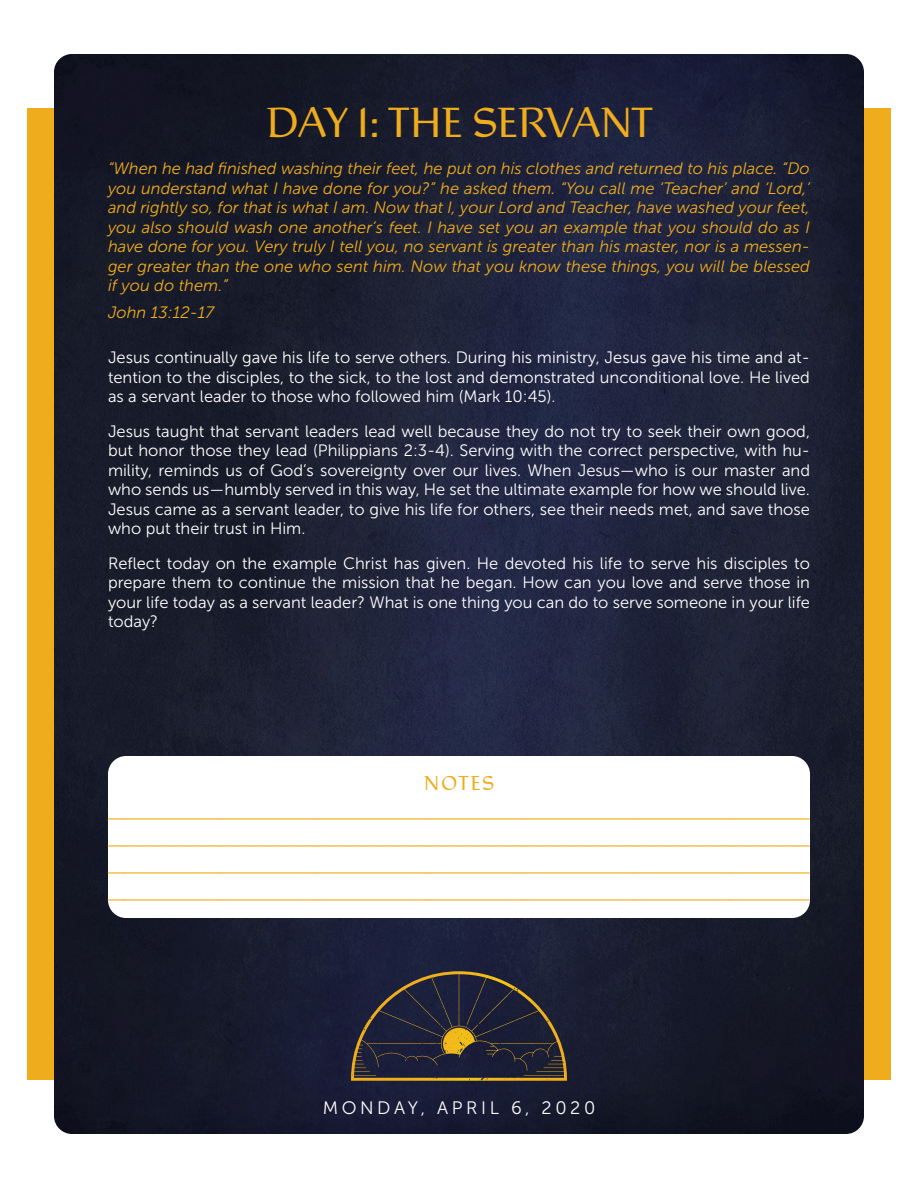
<style>
.page{position:relative;width:918px;height:1188px;background:#fff}
.page>*{position:absolute;margin:0;border:0;box-sizing:border-box;transform-origin:0 0}
.t1{font:37.5px "Rieven Uncial";letter-spacing:-.02em;color:#efac1c}
.t2{font:18px "Rieven Uncial";letter-spacing:.095em;color:#efac1c}
.devo_white{font:18px "Museo Sans 300";letter-spacing:.2em;color:#fff}
.devo_white-2{font:16.5px/19.5px "Museo Sans 300";color:#fff;text-align:justify}
.verse-easter{font:italic 16.5px/19.5px "Museo Sans 300";color:#efac1c;text-align:justify}
</style>
<div class="page">
<div style="left:27px;top:108px;width:864px;height:972px;background:#efac1c"></div>
<img style="left:54px;top:54px;width:810px;height:1080px">
<svg style="left:351px;top:971px;width:216px;height:110px"></svg>
<div style="left:108px;top:756px;width:702px;height:162px;background:#fff;border-radius:18px"></div>
<p class="t1" style="left:267px;top:96px;width:388px">DAY 1: THE SERVANT</p>
<p class="verse-easter" style="left:108px;top:159px;width:704px">“When he had finished washing their feet, he put on his clothes and returned to his place. “Do you understand what I have done for you?” he asked them. “You call me ‘Teacher’ and ‘Lord,’ and rightly so, for that is what I am. Now that I, your Lord and Teacher, have washed your feet, you also should wash one another’s feet. I have set you an example that you should do as I have done for you. Very truly I tell you, no servant is greater than his master, nor is a messen&shy;ger greater than the one who sent him. Now that you know these things, you will be blessed if you do them.”</p>
<p class="verse-easter" style="left:108px;top:302px;width:108px">John 13:12-17</p>
<p class="devo_white-2" style="left:108px;top:348px;width:704px">Jesus continually gave his life to serve others. During his ministry, Jesus gave his time and at&shy;tention to the disciples, to the sick, to the lost and demonstrated unconditional love. He lived as a servant leader to those who followed him (Mark 10:45).</p>
<p class="devo_white-2" style="left:108px;top:422px;width:704px">Jesus taught that servant leaders lead well because they do not try to seek their own good, but honor those they lead (Philippians 2:3-4). Serving with the correct perspective, with hu&shy;mility, reminds us of God’s sovereignty over our lives. When Jesus—who is our master and who sends us—humbly served in this way, He set the ultimate example for how we should live.<br>Jesus came as a servant leader, to give his life for others, see their needs met, and save those who put their trust in Him.</p>
<p class="devo_white-2" style="left:108px;top:554px;width:704px">Reflect today on the example Christ has given. He devoted his life to serve his disciples to prepare them to continue the mission that he began. How can you love and serve those in your life today as a servant leader? What is one thing you can do to serve someone in your life today?</p>
<p class="t2" style="left:424px;top:770px;width:72px">NOTES</p>
<p class="t2" style="left:108px;top:797px;width:703px">____________________________________________</p>
<p class="t2" style="left:108px;top:824px;width:703px">____________________________________________</p>
<p class="t2" style="left:108px;top:851px;width:703px">____________________________________________</p>
<p class="t2" style="left:108px;top:878px;width:703px">____________________________________________</p>
<p class="devo_white" style="left:323px;top:1098px;width:274px">MONDAY, APRIL 6, 2020</p>
</div>
